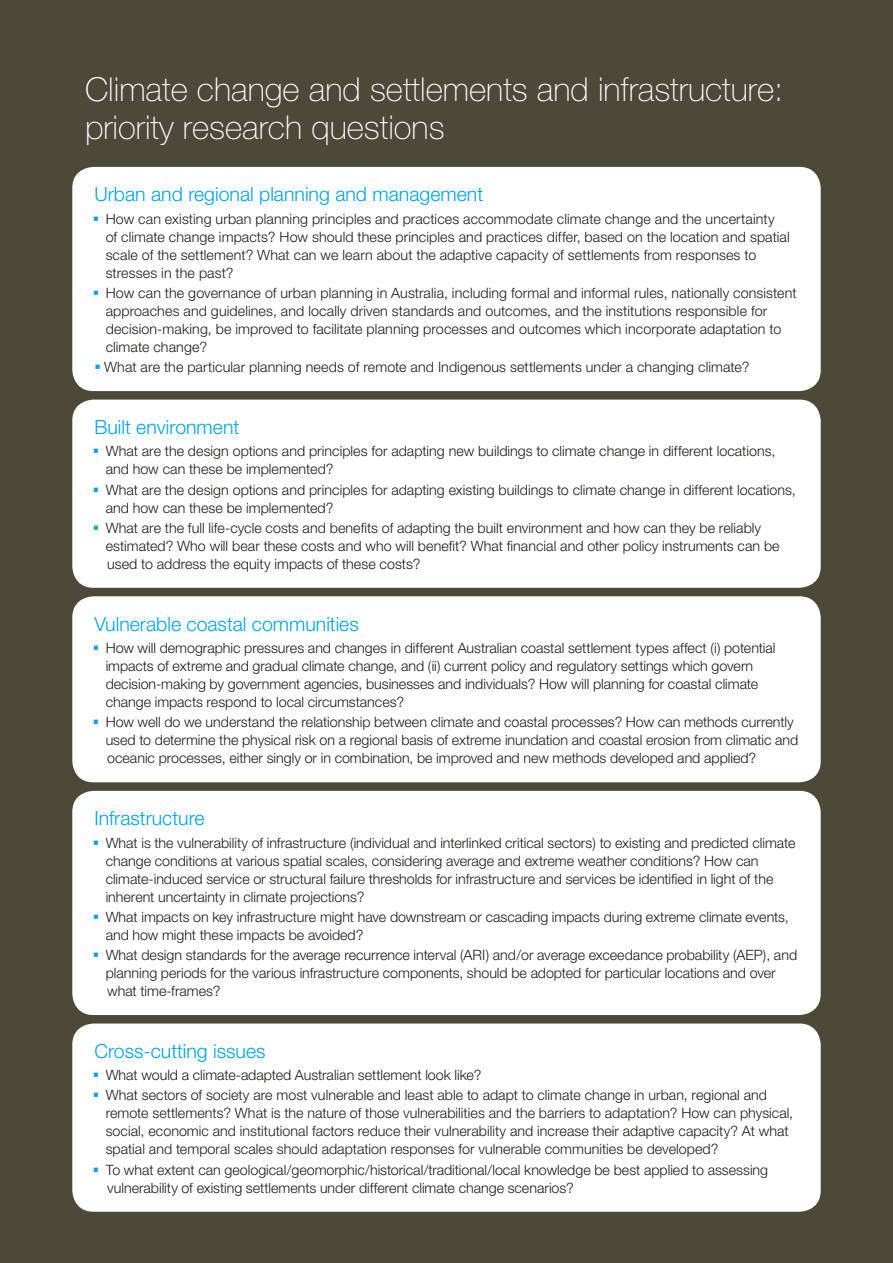
<style>
.page{position:relative;width:893px;height:1263px;background:#4c4938}
.page>*{position:absolute;margin:0;border:0;box-sizing:border-box;transform-origin:0 0}
.t1{font:100 33px/37.5px "Helvetica Neue";color:#fff}
.t2{font:300 19.5px "Helvetica Neue";color:#00a3e6}
.t3{font:300 14.25px/18px "Helvetica Neue";color:#1c1c1a}
.s1{color:#00a3e6}
</style>
<div class="page">
<div style="left:72px;top:167px;width:749px;height:224px;background:#fff;border-radius:21px"></div>
<div style="left:72px;top:400px;width:749px;height:188px;background:#fff;border-radius:21px"></div>
<div style="left:72px;top:596px;width:749px;height:186px;background:#fff;border-radius:21px"></div>
<div style="left:72px;top:791px;width:749px;height:224px;background:#fff;border-radius:21px"></div>
<div style="left:72px;top:1023px;width:749px;height:189px;background:#fff;border-radius:21px"></div>
<h1 class="t1" style="left:85px;top:74px;width:700px">Climate change and settlements and infrastructure: priority research questions</h1>
<h2 class="t2" style="left:94px;top:187px;width:390px">Urban and regional planning and management</h2>
<p class="t3" style="left:106px;top:211px;width:686px;text-indent:-13px"><span class="s1">▪</span> How can existing urban planning principles and practices accommodate climate change and the uncertainty of climate change impacts? How should these principles and practices differ, based on the location and spatial scale of the settlement? What can we learn about the adaptive capacity of settlements from responses to stresses in the past?</p>
<p class="t3" style="left:106px;top:285px;width:692px;text-indent:-13px"><span class="s1">▪</span> How can the governance of urban planning in Australia, including formal and informal rules, nationally consistent approaches and guidelines, and locally driven standards and outcomes, and the institutions responsible for decision-making, be improved to facilitate planning processes and outcomes which incorporate adaptation to climate change?</p>
<p class="t3" style="left:94px;top:359px;width:657px"><span class="s1">▪</span> What are the particular planning needs of remote and Indigenous settlements under a changing climate?</p>
<h2 class="t2" style="left:94px;top:420px;width:146px">Built environment</h2>
<p class="t3" style="left:106px;top:444px;width:671px;text-indent:-13px"><span class="s1">▪</span> What are the design options and principles for adapting new buildings to climate change in different locations, and how can these be implemented?</p>
<p class="t3" style="left:106px;top:482px;width:692px;text-indent:-13px"><span class="s1">▪</span> What are the design options and principles for adapting existing buildings to climate change in different locations, and how can these be implemented?</p>
<p class="t3" style="left:106px;top:520px;width:675px;text-indent:-13px"><span class="s1">▪</span> What are the full life-cycle costs and benefits of adapting the built environment and how can they be reliably estimated? Who will bear these costs and who will benefit? What financial and other policy instruments can be used to address the equity impacts of these costs?</p>
<h2 class="t2" style="left:94px;top:617px;width:266px">Vulnerable coastal communities</h2>
<p class="t3" style="left:106px;top:640px;width:671px;text-indent:-13px"><span class="s1">▪</span> How will demographic pressures and changes in different Australian coastal settlement types affect (i) potential impacts of extreme and gradual climate change, and (ii) current policy and regulatory settings which govern decision-making by government agencies, businesses and individuals? How will planning for coastal climate change impacts respond to local circumstances?</p>
<p class="t3" style="left:106px;top:714px;width:694px;text-indent:-13px"><span class="s1">▪</span> How well do we understand the relationship between climate and coastal processes? How can methods currently used to determine the physical risk on a regional basis of extreme inundation and coastal erosion from climatic and oceanic processes, either singly or in combination, be improved and new methods developed and applied?</p>
<h2 class="t2" style="left:94px;top:811px;width:112px">Infrastructure</h2>
<p class="t3" style="left:106px;top:835px;width:691px;text-indent:-13px"><span class="s1">▪</span> What is the vulnerability of infrastructure (individual and interlinked critical sectors) to existing and predicted climate change conditions at various spatial scales, considering average and extreme weather conditions? How can climate-induced service or structural failure thresholds for infrastructure and services be identified in light of the inherent uncertainty in climate projections?</p>
<p class="t3" style="left:106px;top:909px;width:685px;text-indent:-13px"><span class="s1">▪</span> What impacts on key infrastructure might have downstream or cascading impacts during extreme climate events, and how might these impacts be avoided?</p>
<p class="t3" style="left:106px;top:947px;width:693px;text-indent:-13px"><span class="s1">▪</span> What design standards for the average recurrence interval (ARI) and/or average exceedance probability (AEP), and planning periods for the various infrastructure components, should be adopted for particular locations and over what time-frames?</p>
<h2 class="t2" style="left:94px;top:1044px;width:173px">Cross-cutting issues</h2>
<p class="t3" style="left:93px;top:1067px;width:390px"><span class="s1">▪</span> What would a climate-adapted Australian settlement look like?</p>
<p class="t3" style="left:106px;top:1088px;width:689px;text-indent:-13px"><span class="s1">▪</span> What sectors of society are most vulnerable and least able to adapt to climate change in urban, regional and remote settlements? What is the nature of those vulnerabilities and the barriers to adaptation? How can physical, social, economic and institutional factors reduce their vulnerability and increase their adaptive capacity? At what spatial and temporal scales should adaptation responses for vulnerable communities be developed?</p>
<p class="t3" style="left:107px;top:1162px;width:662px;text-indent:-14px"><span class="s1">▪</span> To what extent can geological/geomorphic/historical/traditional/local knowledge be best applied to assessing vulnerability of existing settlements under different climate change scenarios?</p>
</div>
